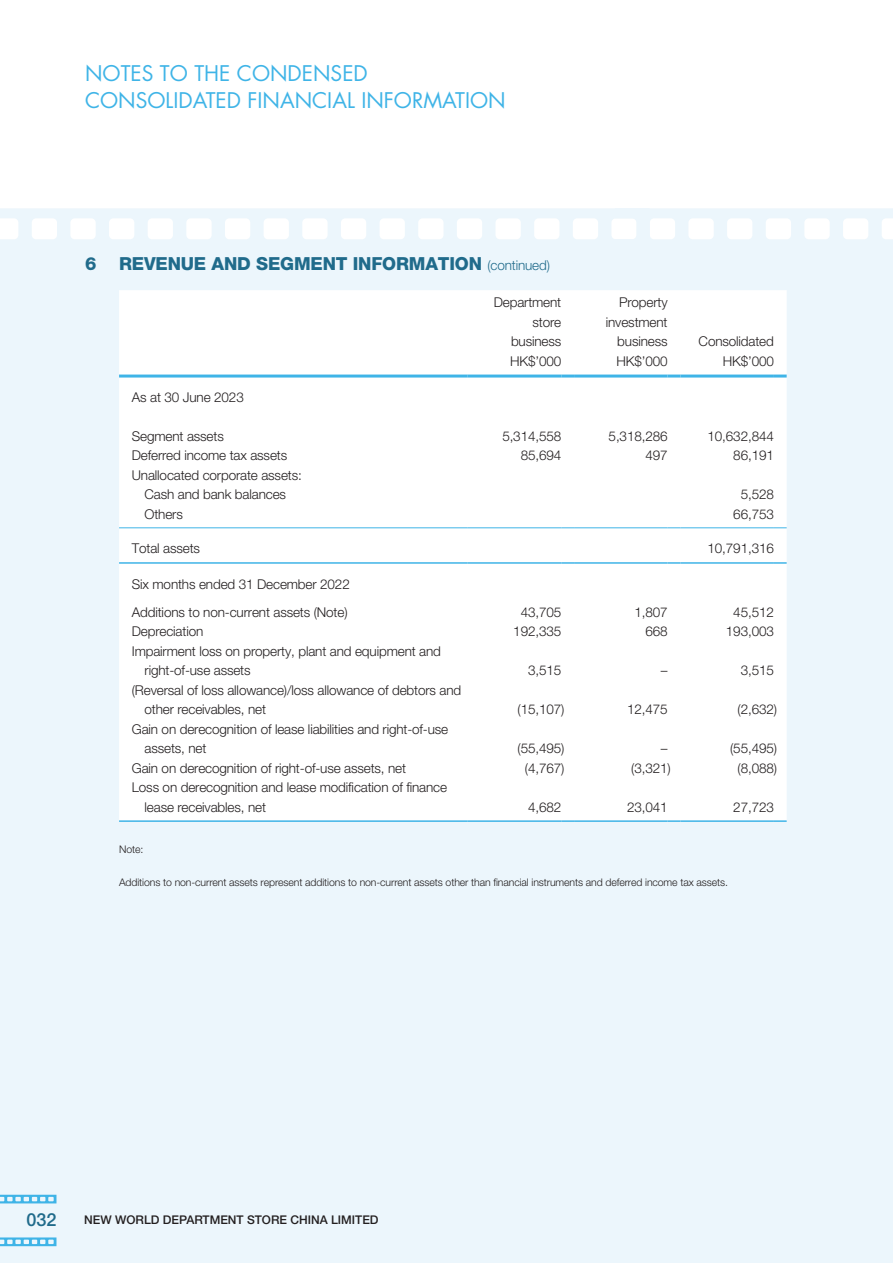
<style>
.page{position:relative;width:893px;height:1263px;background:#fff}
.page>*{position:absolute;margin:0;border:0;box-sizing:border-box;transform-origin:0 0}
.t1{font:21px/27px "Futura Std";color:#3fb4e7}
.t2{font:800 18px "Helvetica Neue LT Std";color:#206b8b}
.t3{font:500 18px "Helvetica Neue LT Std";color:#206b8b}
.t4{font:300 13.5px/19.5px "Helvetica Neue LT Std";letter-spacing:-.01em;color:#231f20}
.t5{font:300 13.5px "Helvetica Neue LT Std";letter-spacing:-.01em;color:#206b8b}
.t6{font:500 12px "Helvetica Neue LT Std";color:#231f20}
.t7{font:300 10.5px "Helvetica Neue LT Std";letter-spacing:-.01em;color:#231f20}
</style>
<div class="page">
<div style="left:0;top:247px;width:893px;height:1016px;background:#ecf6fc"></div>
<svg style="left:0;top:208px;width:893px;height:39px"></svg>
<svg style="left:0;top:1195px;width:56px;height:8px"></svg>
<svg style="left:0;top:1237px;width:56px;height:9px"></svg>
<div style="left:119px;top:290px;width:668px;height:530px;background:#fff"></div>
<hr style="left:119px;top:820px;width:349px;height:2px;background:#3fb4e7">
<hr style="left:468px;top:820px;width:93px;height:2px;background:#3fb4e7">
<svg style="left:561px;top:820px;width:13px;height:2px"></svg>
<hr style="left:574px;top:820px;width:94px;height:2px;background:#3fb4e7">
<svg style="left:668px;top:820px;width:12px;height:2px"></svg>
<hr style="left:680px;top:820px;width:94px;height:2px;background:#3fb4e7">
<svg style="left:774px;top:820px;width:13px;height:2px"></svg>
<hr style="left:119px;top:375px;width:349px;height:3px;background:#3fb4e7">
<hr style="left:468px;top:375px;width:93px;height:3px;background:#3fb4e7">
<svg style="left:561px;top:375px;width:13px;height:3px"></svg>
<hr style="left:574px;top:375px;width:94px;height:3px;background:#3fb4e7">
<svg style="left:668px;top:375px;width:12px;height:3px"></svg>
<hr style="left:680px;top:375px;width:94px;height:3px;background:#3fb4e7">
<svg style="left:774px;top:375px;width:13px;height:3px"></svg>
<hr style="left:119px;top:527px;width:349px;height:1px;background:#3fb4e7">
<hr style="left:468px;top:527px;width:93px;height:1px;background:#3fb4e7">
<svg style="left:561px;top:527px;width:13px;height:1px"></svg>
<hr style="left:574px;top:527px;width:94px;height:1px;background:#3fb4e7">
<svg style="left:668px;top:527px;width:12px;height:1px"></svg>
<hr style="left:680px;top:527px;width:94px;height:1px;background:#3fb4e7">
<svg style="left:774px;top:527px;width:13px;height:1px"></svg>
<hr style="left:119px;top:562px;width:349px;height:2px;background:#3fb4e7">
<hr style="left:468px;top:562px;width:93px;height:2px;background:#3fb4e7">
<svg style="left:561px;top:562px;width:13px;height:2px"></svg>
<hr style="left:574px;top:562px;width:94px;height:2px;background:#3fb4e7">
<svg style="left:668px;top:562px;width:12px;height:2px"></svg>
<hr style="left:680px;top:562px;width:94px;height:2px;background:#3fb4e7">
<svg style="left:774px;top:562px;width:13px;height:2px"></svg>
<h1 class="t1" style="left:85px;top:60px;width:422px">NOTES TO THE CONDENSED<br>CONSOLIDATED FINANCIAL INFORMATION</h1>
<h2 class="t2" style="left:85px;top:253px;width:13px">6</h2>
<h2 class="t2" style="left:119px;top:253px;width:26px">REVENUE</h2>
<h2 class="t2" style="left:212px;top:253px;width:14px">AND</h2>
<h2 class="t2" style="left:256px;top:253px;width:14px">SEGMENT</h2>
<h2 class="t2" style="left:353px;top:253px;width:13px">INFORMATION</h2>
<p class="t5" style="left:487px;top:257px;width:64px">(continued)</p>
<p class="t4" style="left:494px;top:292px;width:69px;text-align:right">Department store business</p>
<p class="t4" style="left:606px;top:292px;width:63px;text-align:right">Property investment business</p>
<p class="t4" style="left:699px;top:331px;width:77px">Consolidated</p>
<p class="t4" style="left:510px;top:351px;width:53px">HK$’000</p>
<p class="t4" style="left:616px;top:351px;width:53px">HK$’000</p>
<p class="t4" style="left:723px;top:351px;width:53px">HK$’000</p>
<p class="t4" style="left:132px;top:387px;width:114px">As at 30 June 2023</p>
<p class="t4" style="left:132px;top:426px;width:94px">Segment assets</p>
<p class="t4" style="left:502px;top:426px;width:60px">5,314,558</p>
<p class="t4" style="left:609px;top:426px;width:60px">5,318,286</p>
<p class="t4" style="left:708px;top:426px;width:68px">10,632,844</p>
<p class="t4" style="left:132px;top:445px;width:157px">Deferred income tax assets</p>
<p class="t4" style="left:521px;top:445px;width:42px">85,694</p>
<p class="t4" style="left:645px;top:445px;width:24px">497</p>
<p class="t4" style="left:733px;top:445px;width:42px">86,191</p>
<p class="t4" style="left:132px;top:465px;width:172px;text-align:center">Unallocated corporate assets:<br>Cash and bank balances</p>
<p class="t4" style="left:741px;top:484px;width:35px">5,528</p>
<p class="t4" style="left:145px;top:504px;width:40px">Others</p>
<p class="t4" style="left:733px;top:504px;width:42px">66,753</p>
<p class="t4" style="left:132px;top:539px;width:70px">Total assets</p>
<p class="t4" style="left:708px;top:539px;width:68px">10,791,316</p>
<p class="t4" style="left:132px;top:569px;width:219px;line-height:28px">Six months ended 31 December 2022<br>Additions to non-current assets (Note)</p>
<p class="t4" style="left:521px;top:602px;width:42px">43,705</p>
<p class="t4" style="left:634px;top:602px;width:35px">1,807</p>
<p class="t4" style="left:733px;top:602px;width:42px">45,512</p>
<p class="t4" style="left:132px;top:621px;width:73px">Depreciation</p>
<p class="t4" style="left:513px;top:621px;width:49px">192,335</p>
<p class="t4" style="left:645px;top:621px;width:24px">668</p>
<p class="t4" style="left:726px;top:621px;width:49px">193,003</p>
<p class="t4" style="left:145px;top:641px;width:298px;text-indent:-13px">Impairment loss on property, plant and equipment and right-of-use assets</p>
<p class="t4" style="left:528px;top:660px;width:35px">3,515</p>
<p class="t4" style="left:661px;top:660px;width:8px">–</p>
<p class="t4" style="left:741px;top:660px;width:35px">3,515</p>
<p class="t4" style="left:145px;top:680px;width:318px;text-indent:-13px">(Reversal of loss allowance)/loss allowance of debtors and other receivables, net</p>
<p class="t4" style="left:145px;top:719px;width:305px;text-indent:-13px">Gain on derecognition of lease liabilities and right-of-use assets, net</p>
<p class="t4" style="left:518px;top:699px;width:48px">(15,107)</p>
<p class="t4" style="left:627px;top:699px;width:42px">12,475</p>
<p class="t4" style="left:738px;top:699px;width:41px">(2,632)</p>
<p class="t4" style="left:518px;top:738px;width:48px">(55,495)</p>
<p class="t4" style="left:661px;top:738px;width:8px">–</p>
<p class="t4" style="left:730px;top:738px;width:48px">(55,495)</p>
<p class="t4" style="left:132px;top:758px;width:276px">Gain on derecognition of right-of-use assets, net</p>
<p class="t4" style="left:525px;top:758px;width:41px">(4,767)</p>
<p class="t4" style="left:631px;top:758px;width:41px">(3,321)</p>
<p class="t4" style="left:738px;top:758px;width:41px">(8,088)</p>
<p class="t4" style="left:145px;top:777px;width:304px;text-indent:-13px">Loss on derecognition and lease modification of finance lease receivables, net</p>
<p class="t4" style="left:528px;top:797px;width:35px">4,682</p>
<p class="t4" style="left:627px;top:797px;width:42px">23,041</p>
<p class="t4" style="left:733px;top:797px;width:42px">27,723</p>
<p class="t7" style="left:119px;top:843px;width:26px">Note:</p>
<p class="t7" style="left:119px;top:876px;width:610px">Additions to non-current assets represent additions to non-current assets other than financial instruments and deferred income tax assets.</p>
<h2 class="t3" style="left:26px;top:1209px;width:32px">032</h2>
<p class="t6" style="left:84px;top:1213px;width:296px">NEW WORLD DEPARTMENT STORE CHINA LIMITED</p>
</div>
